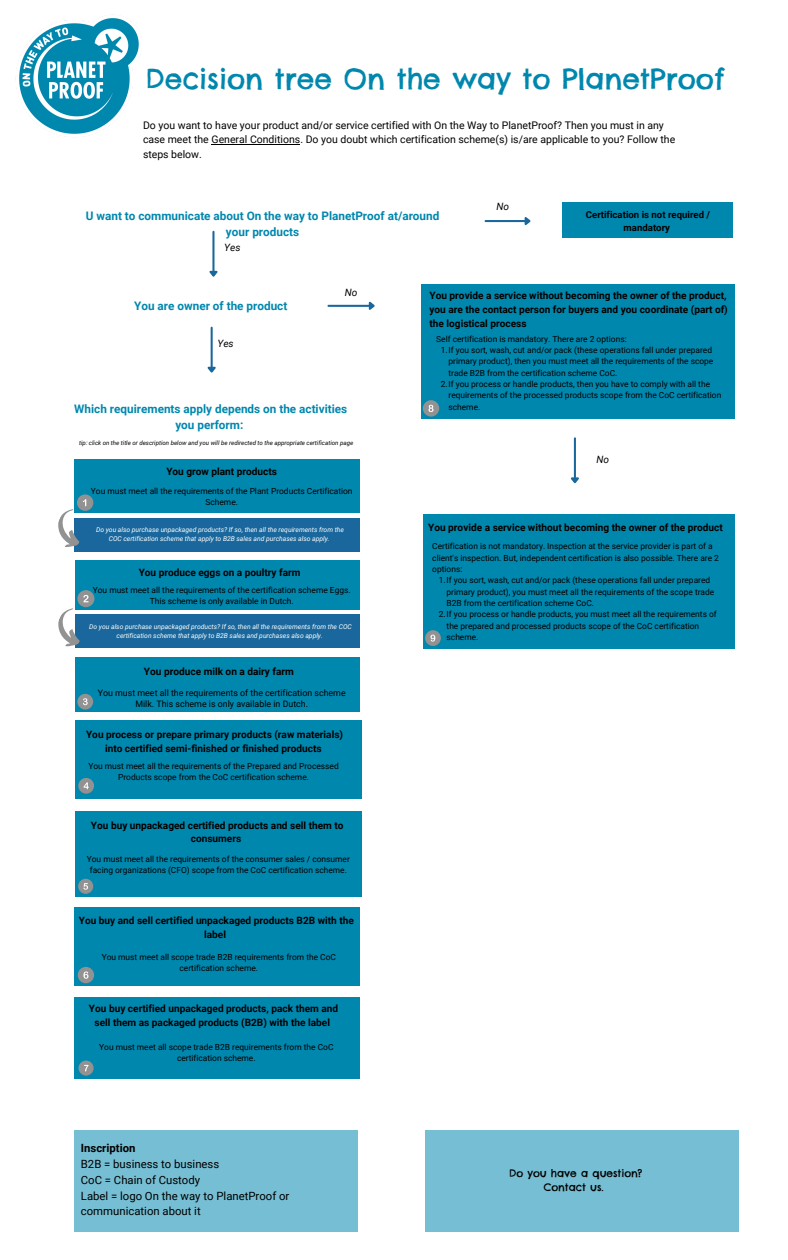
<style>
.page{position:relative;width:788px;height:1260px;background:#fff}
.page>*{position:absolute;margin:0;border:0;box-sizing:border-box;transform-origin:0 0}
.t1{font:28px "Chelsea Market";color:#0087ae}
.t2{font:700 11.72px/16.4px "Roboto";color:#0087ae;text-align:center}
.t3{font:11.38px/15.8px "Roboto";color:#000}
.t4{font:700 11.38px "Roboto";color:#000}
.t5{font:10.5px/14.4px "Roboto";color:#000}
.t6{font:10.5px "Chelsea Market";color:#000}
.t7{font:700 10.06px/13.8px "Roboto";color:#000;text-align:center}
.t8{font:italic 10.06px "Roboto";color:#000}
.t9{font:700 9.62px/13.4px "Roboto";color:#000;text-align:center}
.t10{font:8.84px/11.8px "Roboto";color:#000;text-align:center}
.t11{font:8.4px/11.4px "Roboto";color:#000;text-align:center}
.t12{font:italic 6.74px/8.9px "Roboto";color:#fff;text-align:center}
.t13{font:italic 6.12px "Roboto";color:#000}
</style>
<div class="page">
<img style="left:15px;top:18px;width:124px;height:119px">
<hr style="left:211px;top:144px;width:89px;height:1px;background:#000">
<hr style="left:328px;top:305px;width:41px;height:2px;background:#19679c">
<svg style="left:367px;top:301px;width:8px;height:9px"></svg>
<hr style="left:212px;top:232px;width:2px;height:39px;background:#19679c">
<svg style="left:209px;top:269px;width:9px;height:8px"></svg>
<hr style="left:485px;top:220px;width:39px;height:2px;background:#19679c">
<svg style="left:523px;top:217px;width:8px;height:8px"></svg>
<div style="left:74px;top:1130px;width:283px;height:102px;background:#76bed3"></div>
<div style="left:562px;top:202px;width:171px;height:36px;background:#0087ae"></div>
<div style="left:421px;top:284px;width:313px;height:134px;background:#0087ae"></div>
<div style="left:423px;top:400px;width:16px;height:17px;background:#929292;border-radius:50%"></div>
<svg style="left:428px;top:405px;width:5px;height:7px"></svg>
<div style="left:423px;top:514px;width:311px;height:134px;background:#0087ae"></div>
<div style="left:425px;top:630px;width:16px;height:16px;background:#929292;border-radius:50%"></div>
<svg style="left:430px;top:635px;width:5px;height:7px"></svg>
<div style="left:74px;top:459px;width:286px;height:54px;background:#0087ae"></div>
<div style="left:74px;top:998px;width:286px;height:81px;background:#0087ae"></div>
<div style="left:75px;top:811px;width:286px;height:85px;background:#0087ae"></div>
<div style="left:75px;top:720px;width:286px;height:79px;background:#0087ae"></div>
<div style="left:75px;top:658px;width:285px;height:54px;background:#0087ae"></div>
<div style="left:74px;top:908px;width:286px;height:78px;background:#0087ae"></div>
<div style="left:74px;top:518px;width:286px;height:34px;background:#19679c"></div>
<div style="left:75px;top:561px;width:284px;height:49px;background:#0087ae"></div>
<div style="left:75px;top:615px;width:284px;height:33px;background:#19679c"></div>
<div style="left:77px;top:590px;width:17px;height:17px;background:#929292;border-radius:50%"></div>
<svg style="left:58px;top:595px;width:33px;height:52px"></svg>
<div style="left:77px;top:494px;width:16px;height:17px;background:#929292;border-radius:50%"></div>
<svg style="left:58px;top:499px;width:33px;height:48px"></svg>
<div style="left:77px;top:694px;width:16px;height:16px;background:#929292;border-radius:50%"></div>
<svg style="left:83px;top:698px;width:5px;height:7px"></svg>
<div style="left:78px;top:778px;width:16px;height:16px;background:#929292;border-radius:50%"></div>
<svg style="left:83px;top:782px;width:6px;height:7px"></svg>
<div style="left:78px;top:879px;width:15px;height:15px;background:#929292;border-radius:50%"></div>
<svg style="left:83px;top:883px;width:5px;height:7px"></svg>
<div style="left:78px;top:967px;width:16px;height:16px;background:#929292;border-radius:50%"></div>
<svg style="left:83px;top:971px;width:5px;height:8px"></svg>
<div style="left:78px;top:1061px;width:16px;height:15px;background:#929292;border-radius:50%"></div>
<svg style="left:84px;top:1065px;width:5px;height:6px"></svg>
<hr style="left:574px;top:438px;width:2px;height:39px;background:#19679c">
<svg style="left:570px;top:476px;width:9px;height:8px"></svg>
<hr style="left:211px;top:328px;width:2px;height:39px;background:#19679c">
<svg style="left:207px;top:365px;width:9px;height:8px"></svg>
<div style="left:425px;top:1130px;width:313px;height:102px;background:#76bed3"></div>
<p class="t1" style="left:146px;top:61px;width:580px">Decision tree On the way to PlanetProof</p>
<p class="t5" style="left:143px;top:118px;width:533px">Do you want to have your product and/or service certified with On the Way to PlanetProof? Then you must in any case meet the General Conditions. Do you doubt which certification scheme(s) is/are applicable to you? Follow the steps below.</p>
<p class="t2" style="left:86px;top:208px;width:355px">U want to communicate about On the way to PlanetProof at/around</p>
<p class="t2" style="left:226px;top:224px;width:75px">your products</p>
<p class="t8" style="left:224px;top:242px;width:18px">Yes</p>
<p class="t8" style="left:496px;top:201px;width:14px">No</p>
<p class="t9" style="left:586px;top:208px;width:126px">Certification is not required / mandatory</p>
<p class="t2" style="left:134px;top:297px;width:155px">You are owner of the product</p>
<p class="t8" style="left:217px;top:338px;width:18px">Yes</p>
<p class="t8" style="left:345px;top:287px;width:14px">No</p>
<p class="t2" style="left:74px;top:400px;width:274px">Which requirements apply depends on the activities you perform:</p>
<p class="t13" style="left:79px;top:440px;width:275px">tip: click on the title or description below and you will be redirected to the appropriate certification page</p>
<p class="t7" style="left:166px;top:465px;width:112px">You grow plant products</p>
<p class="t11" style="left:91px;top:486px;width:263px">You must meet all the requirements of the Plant Products Certification<br>Scheme.</p>
<p class="t12" style="left:96px;top:526px;width:249px">Do you also purchase unpackaged products? If so, then all the requirements from the<br>COC certification scheme that apply to B2B sales and purchases also apply.</p>
<p class="t7" style="left:139px;top:565px;width:163px">You produce eggs on a poultry farm</p>
<p class="t11" style="left:93px;top:584px;width:259px">You must meet all the requirements of the certification scheme Eggs.<br>This scheme is only available in Dutch.</p>
<p class="t12" style="left:89px;top:622px;width:264px">Do you also purchase unpackaged products? If so, then all the requirements from the COC certification scheme that apply to B2B sales and purchases also apply.</p>
<p class="t7" style="left:144px;top:665px;width:151px">You produce milk on a dairy farm</p>
<p class="t10" style="left:98px;top:687px;width:249px">You must meet all the requirements of the certification scheme<br>Milk. This scheme is only available in Dutch.</p>
<p class="t7" style="left:86px;top:728px;width:258px">You process or prepare primary products (raw materials) into certified semi-finished or finished products</p>
<p class="t11" style="left:88px;top:761px;width:252px">You must meet all the requirements of the Prepared and Processed<br>Products scope from the CoC certification scheme.</p>
<p class="t7" style="left:91px;top:818px;width:254px">You buy unpackaged certified products and sell them to consumers</p>
<p class="t11" style="left:87px;top:853px;width:264px">You must meet all the requirements of the consumer sales / consumer facing organizations (CFO) scope from the CoC certification scheme.</p>
<p class="t7" style="left:79px;top:914px;width:276px">You buy and sell certified unpackaged products B2B with the label</p>
<p class="t11" style="left:102px;top:952px;width:236px">You must meet all scope trade B2B requirements from the CoC certification scheme.</p>
<p class="t7" style="left:89px;top:1001px;width:251px">You buy certified unpackaged products, pack them and sell them as packaged products (B2B) with the label</p>
<p class="t11" style="left:99px;top:1041px;width:236px">You must meet all scope trade B2B requirements from the CoC certification scheme.</p>
<p class="t4" style="left:81px;top:1142px;width:56px">Inscription</p>
<p class="t3" style="left:81px;top:1156px;width:140px">B2B = business to business</p>
<p class="t3" style="left:81px;top:1172px;width:121px">CoC = Chain of Custody</p>
<p class="t3" style="left:81px;top:1188px;width:210px">Label = logo On the way to PlanetProof or communication about it</p>
<p class="t7" style="left:429px;top:289px;width:300px;text-align:justify">You provide a service without becoming the owner of the product, you are the contact person for buyers and you coordinate (part of) the logistical process</p>
<p class="t11" style="left:436px;top:333px;width:192px">Self certification is mandatory. There are 2 options:</p>
<p class="t11" style="left:448px;top:345px;width:266px;text-align:left;text-indent:-8px">1.If you sort, wash, cut and/or pack (these operations fall under prepared primary product), then you must meet all the requirements of the scope trade B2B from the certification scheme CoC.</p>
<p class="t11" style="left:448px;top:379px;width:274px;text-align:left;text-indent:-8px">2.If you process or handle products, then you have to comply with all the requirements of the processed products scope from the CoC certification scheme.</p>
<p class="t8" style="left:596px;top:454px;width:14px">No</p>
<p class="t7" style="left:428px;top:521px;width:296px">You provide a service without becoming the owner of the product</p>
<p class="t11" style="left:432px;top:541px;width:288px;text-align:left">Certification is not mandatory. Inspection at the service provider is part of a client's inspection. But, independent certification is also possible. There are 2 options:</p>
<p class="t11" style="left:446px;top:575px;width:269px;text-align:left;text-indent:-8px">1.If you sort, wash, cut and/or pack (these operations fall under prepared primary product), you must meet all the requirements of the scope trade<br>B2B from the certification scheme CoC.</p>
<p class="t11" style="left:446px;top:609px;width:272px;text-align:left;text-indent:-8px">2.If you process or handle products, you must meet all the requirements of the prepared and processed products scope of the CoC certification scheme.</p>
<p class="t6" style="left:509px;top:1166px;width:135px">Do you have a question?</p>
<p class="t6" style="left:543px;top:1181px;width:61px">Contact us.</p>
</div>
